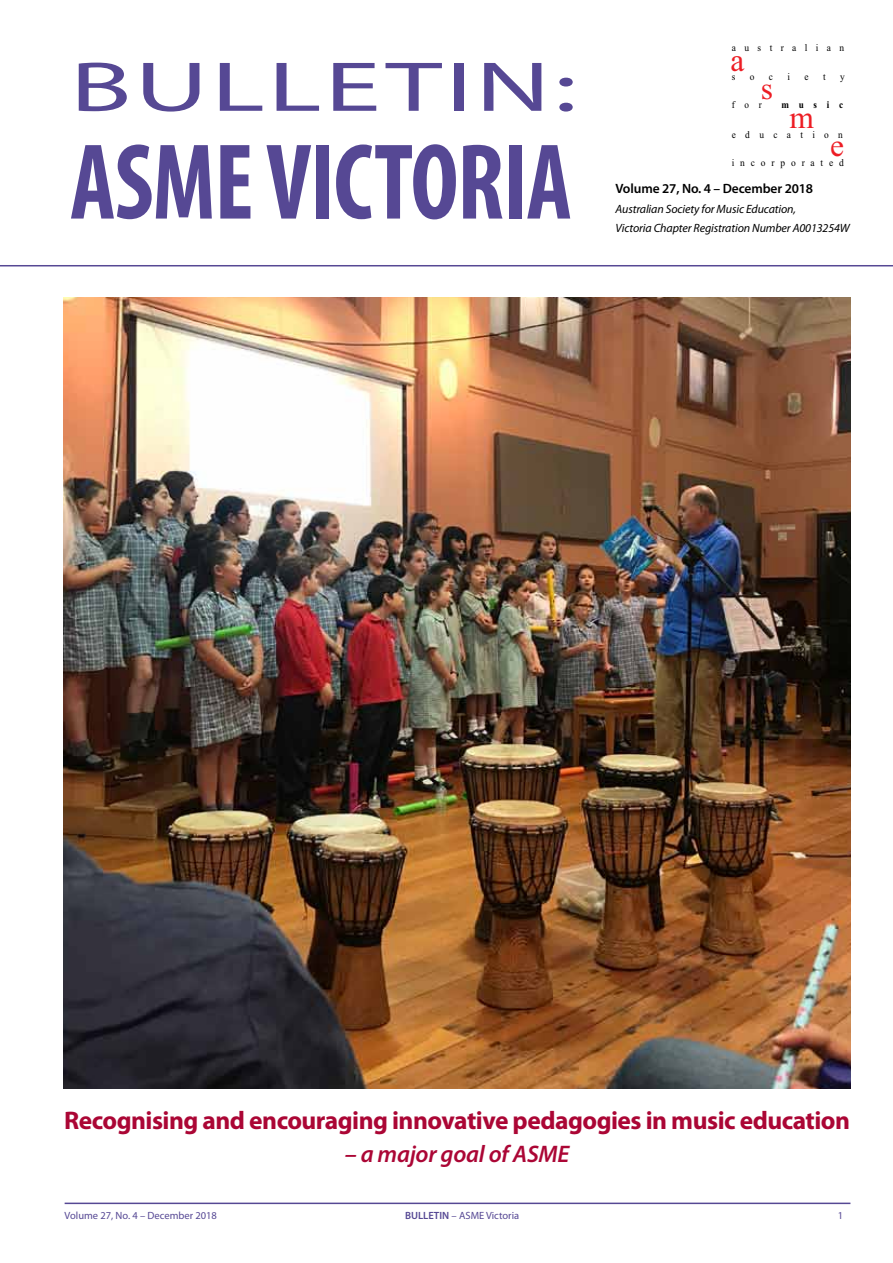
<style>
.page{position:relative;width:893px;height:1263px;background:#fff}
.page>*{position:absolute;margin:0;border:0;box-sizing:border-box;transform-origin:0 0}
.t1{font:700 condensed 108.9px "Myriad Pro";letter-spacing:-.01em;color:#564894;scale:.91 1}
.t2{font:70.95px "Myriad Pro";letter-spacing:.03em;color:#564894;scale:1.59 1}
.t3{font:32.4px "Times New Roman";color:#ed1d24}
.t4{font:31.65px "Times New Roman";color:#ed1d24}
.t5{font:700 25.5px "Myriad Pro";letter-spacing:-.02em;color:#ab0635}
.t6{font:italic 600 24px "Myriad Pro";letter-spacing:-.01em;color:#ab0635}
.t7{font:600 13.5px "Myriad Pro";letter-spacing:-.01em;color:#000}
.t8{font:italic 12px/19.2px "Myriad Pro";letter-spacing:-.01em;color:#000}
.t9{font:10.5px "Myriad Pro";color:#564894}
.t10{font:10.05px "Times New Roman";letter-spacing:.615em;color:#000;scale:.94 1}
.t11{font:10.05px "Times New Roman";letter-spacing:.89em;color:#000;scale:.94 1}
.t12{font:10.05px "Times New Roman";letter-spacing:1.005em;color:#000;scale:.92 1}
.t13{font:10.05px "Times New Roman";letter-spacing:.89em;color:#000;scale:.93 1}
.t14{font:700 10.05px "Times New Roman";letter-spacing:1.07em;color:#000;scale:.9 1}
.t15{font:10.05px "Times New Roman";letter-spacing:.89em;color:#000;scale:.9 1}
.s1{font-weight:600}
</style>
<div class="page">
<hr style="left:65px;top:1202px;width:785px;height:2px;background:#564894">
<hr style="left:0;top:265px;width:893px;height:1px;background:#564894">
<img style="left:64px;top:298px;width:786px;height:791px">
<h2 class="t2" style="left:70px;top:43px;width:320px">BULLETIN:</h2>
<h1 class="t1" style="left:70px;top:114px;width:553px">ASME VICTORIA</h1>
<p class="t11" style="left:732px;top:41px;width:121px">australian</p>
<p class="t13" style="left:732px;top:70px;width:5px">s</p>
<p class="t13" style="left:750px;top:70px;width:7px">o</p>
<p class="t13" style="left:769px;top:70px;width:6px">c</p>
<p class="t13" style="left:787px;top:70px;width:4px">i</p>
<p class="t13" style="left:804px;top:70px;width:6px">e</p>
<p class="t13" style="left:823px;top:70px;width:4px">t</p>
<p class="t13" style="left:840px;top:70px;width:7px">y</p>
<p class="t15" style="left:732px;top:98px;width:35px">for</p>
<p class="t14" style="left:781px;top:98px;width:70px">music</p>
<p class="t12" style="left:732px;top:128px;width:122px">education</p>
<p class="t10" style="left:732px;top:156px;width:121px">incorporated</p>
<h3 class="t3" style="left:730px;top:38px;width:15px">a</h3>
<h3 class="t4" style="left:761px;top:67px;width:14px">s</h3>
<h3 class="t4" style="left:789px;top:96px;width:26px">m</h3>
<h3 class="t4" style="left:830px;top:124px;width:15px">e</h3>
<p class="t7" style="left:615px;top:180px;width:199px">Volume 27, No. 4 – December 2018</p>
<p class="t8" style="left:615px;top:199px;width:236px">Australian Society for Music Education,<br>Victoria Chapter Registration Number A0013254W</p>
<h3 class="t5" style="left:64px;top:1104px;width:787px">Recognising and encouraging innovative pedagogies in music education</h3>
<h3 class="t6" style="left:345px;top:1139px;width:226px">– a major goal of ASME</h3>
<p class="t9" style="left:65px;top:1209px;width:154px">Volume 27, No. 4 – December 2018</p>
<p class="t9" style="left:405px;top:1209px;width:116px"><span class="s1">BULLETIN</span> – ASME Victoria</p>
<p class="t9" style="left:838px;top:1209px;width:7px">1</p>
</div>
